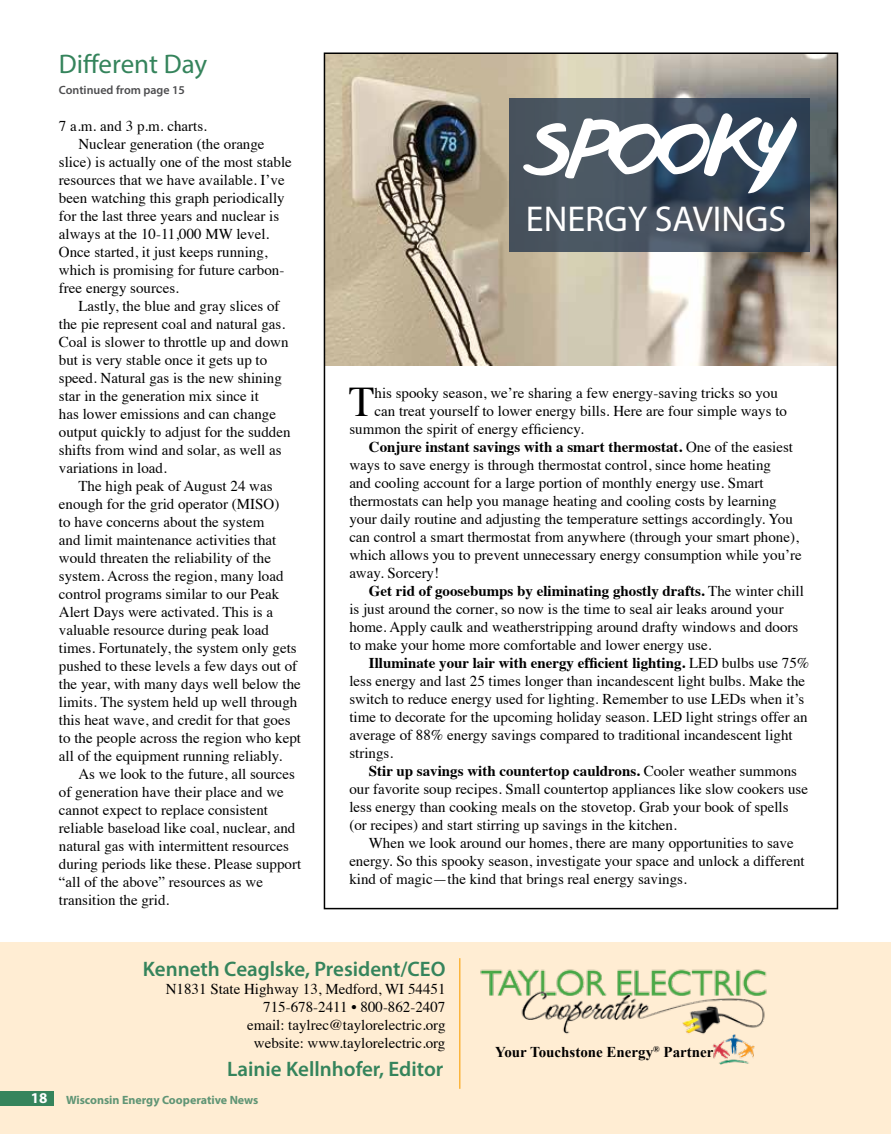
<style>
.page{position:relative;width:891px;height:1134px;background:#fff}
.page>*{position:absolute;margin:0;border:0;box-sizing:border-box;transform-origin:0 0}
.t1{font:69px "anothershabby";letter-spacing:-.02em;color:#fff}
.t2{font:42.15px "Times";color:#000}
.t3{font:36px "Myriad Pro";color:#fff}
.t4{font:27px "Myriad Pro";color:#35845c}
.t5{font:600 21px "Myriad Pro";color:#35845c}
.t6{font:15px/18px "Times";color:#000;text-align:right}
.t7{font:700 15px "Times";color:#000}
.t8{font:700 15px "Times New Roman";color:#000}
.t9{font:700 12px "Myriad Pro";color:#609575}
.t10{font:600 12px "Myriad Pro";color:#4d4d4f}
.s1{font-weight:400}
.s2{font-size:15px;color:#fff}
</style>
<div class="page">
<img style="left:327px;top:55px;width:508px;height:310px">
<svg style="left:509px;top:98px;width:300px;height:154px;background:#3f4e5d"></svg>
<div style="left:0;top:943px;width:891px;height:191px;background:#ffedd3"></div>
<hr style="left:459px;top:958px;width:2px;height:131px;background:#fcb53d">
<img style="left:713px;top:1056px;width:41px;height:9px">
<img style="left:480px;top:969px;width:287px;height:87px">
<div style="left:0;top:1091px;width:54px;height:14px;background:#35845c"></div>
<h3 class="t4" style="left:59px;top:47px;width:150px">Different Day</h3>
<p class="t10" style="left:59px;top:82px;width:128px">Continued from page 15</p>
<p class="t6" style="left:59px;top:116px;width:150px">7 a.m. and 3 p.m. charts.</p>
<p class="t6" style="left:78px;top:134px;width:188px">Nuclear generation (the orange</p>
<p class="t6" style="left:59px;top:152px;width:234px">slice) is actually one of the most stable</p>
<p class="t6" style="left:59px;top:170px;width:227px">resources that we have available. I’ve</p>
<p class="t6" style="left:59px;top:188px;width:227px">been watching this graph periodically</p>
<p class="t6" style="left:59px;top:206px;width:222px">for the last three years and nuclear is</p>
<p class="t6" style="left:59px;top:224px;width:212px">always at the 10-11,000 MW level.</p>
<p class="t6" style="left:59px;top:242px;width:210px">Once started, it just keeps running,</p>
<p class="t6" style="left:59px;top:260px;width:227px">which is promising for future carbon-</p>
<p class="t6" style="left:59px;top:278px;width:122px">free energy sources.</p>
<p class="t6" style="left:78px;top:296px;width:203px">Lastly, the blue and gray slices of</p>
<p class="t6" style="left:59px;top:314px;width:228px">the pie represent coal and natural gas.</p>
<p class="t6" style="left:59px;top:332px;width:231px">Coal is slower to throttle up and down</p>
<p class="t6" style="left:59px;top:350px;width:210px">but is very stable once it gets up to</p>
<p class="t6" style="left:59px;top:368px;width:224px">speed. Natural gas is the new shining</p>
<p class="t6" style="left:59px;top:386px;width:201px">star in the generation mix since it</p>
<p class="t6" style="left:59px;top:404px;width:219px">has lower emissions and can change</p>
<p class="t6" style="left:59px;top:422px;width:233px">output quickly to adjust for the sudden</p>
<p class="t6" style="left:59px;top:440px;width:224px">shifts from wind and solar, as well as</p>
<p class="t6" style="left:59px;top:458px;width:109px">variations in load.</p>
<p class="t6" style="left:78px;top:476px;width:196px">The high peak of August 24 was</p>
<p class="t6" style="left:59px;top:494px;width:222px">enough for the grid operator (MISO)</p>
<p class="t6" style="left:59px;top:512px;width:207px">to have concerns about the system</p>
<p class="t6" style="left:59px;top:530px;width:219px">and limit maintenance activities that</p>
<p class="t6" style="left:59px;top:548px;width:214px">would threaten the reliability of the</p>
<p class="t6" style="left:59px;top:566px;width:226px">system. Across the region, many load</p>
<p class="t6" style="left:59px;top:584px;width:222px">control programs similar to our Peak</p>
<p class="t6" style="left:59px;top:602px;width:216px">Alert Days were activated. This is a</p>
<p class="t6" style="left:59px;top:620px;width:211px">valuable resource during peak load</p>
<p class="t6" style="left:59px;top:638px;width:239px">times. Fortunately, the system only gets</p>
<p class="t6" style="left:59px;top:656px;width:240px">pushed to these levels a few days out of</p>
<p class="t6" style="left:59px;top:674px;width:243px">the year, with many days well below the</p>
<p class="t6" style="left:59px;top:692px;width:240px">limits. The system held up well through</p>
<p class="t6" style="left:59px;top:710px;width:233px">this heat wave, and credit for that goes</p>
<p class="t6" style="left:59px;top:728px;width:244px">to the people across the region who kept</p>
<p class="t6" style="left:59px;top:746px;width:225px">all of the equipment running reliably.</p>
<p class="t6" style="left:78px;top:764px;width:218px">As we look to the future, all sources</p>
<p class="t6" style="left:59px;top:782px;width:226px">of generation have their place and we</p>
<p class="t6" style="left:59px;top:800px;width:211px">cannot expect to replace consistent</p>
<p class="t6" style="left:59px;top:818px;width:238px">reliable baseload like coal, nuclear, and</p>
<p class="t6" style="left:59px;top:836px;width:231px">natural gas with intermittent resources</p>
<p class="t6" style="left:59px;top:854px;width:244px">during periods like these. Please support</p>
<p class="t6" style="left:59px;top:872px;width:206px">“all of the above” resources as we</p>
<p class="t6" style="left:59px;top:890px;width:112px">transition the grid.</p>
<h1 class="t1" style="left:526px;top:110px;width:265px">SPOOKY</h1>
<h3 class="t3" style="left:526px;top:196px;width:262px">ENERGY SAVINGS</h3>
<h2 class="t2" style="left:349px;top:362px;width:27px">T</h2>
<p class="t6" style="left:375px;top:382px;width:405px">his spooky season, we’re sharing a few energy-saving tricks so you</p>
<p class="t6" style="left:375px;top:400px;width:414px">can treat yourself to lower energy bills. Here are four simple ways to</p>
<p class="t6" style="left:349px;top:418px;width:236px">summon the spirit of energy efficiency.</p>
<p class="t7" style="left:369px;top:432px;width:426px">Conjure instant savings with a smart thermostat. <span class="s1">One of the easiest</span></p>
<p class="t6" style="left:349px;top:454px;width:423px">ways to save energy is through thermostat control, since home heating</p>
<p class="t6" style="left:349px;top:472px;width:416px">and cooling account for a large portion of monthly energy use. Smart</p>
<p class="t6" style="left:349px;top:490px;width:429px">thermostats can help you manage heating and cooling costs by learning</p>
<p class="t6" style="left:349px;top:508px;width:445px">your daily routine and adjusting the temperature settings accordingly. You</p>
<p class="t6" style="left:349px;top:526px;width:451px">can control a smart thermostat from anywhere (through your smart phone),</p>
<p class="t6" style="left:349px;top:544px;width:454px">which allows you to prevent unnecessary energy consumption while you’re</p>
<p class="t6" style="left:349px;top:562px;width:91px">away. Sorcery!</p>
<p class="t7" style="left:369px;top:576px;width:437px">Get rid of goosebumps by eliminating ghostly drafts. <span class="s1">The winter chill</span></p>
<p class="t6" style="left:349px;top:598px;width:436px">is just around the corner, so now is the time to seal air leaks around your</p>
<p class="t6" style="left:349px;top:616px;width:451px">home. Apply caulk and weatherstripping around drafty windows and doors</p>
<p class="t6" style="left:349px;top:634px;width:364px">to make your home more comfortable and lower energy use.</p>
<p class="t7" style="left:369px;top:648px;width:442px">Illuminate your lair with energy efficient lighting. <span class="s1">LED bulbs use 75%</span></p>
<p class="t6" style="left:349px;top:670px;width:457px">less energy and last 25 times longer than incandescent light bulbs. Make the</p>
<p class="t6" style="left:349px;top:688px;width:457px">switch to reduce energy used for lighting. Remember to use LEDs when it’s</p>
<p class="t6" style="left:349px;top:706px;width:460px">time to decorate for the upcoming holiday season. LED light strings offer an</p>
<p class="t6" style="left:349px;top:724px;width:445px">average of 88% energy savings compared to traditional incandescent light</p>
<p class="t6" style="left:349px;top:742px;width:45px">strings.</p>
<p class="t7" style="left:369px;top:756px;width:430px">Stir up savings with countertop cauldrons. <span class="s1">Cooler weather summons</span></p>
<p class="t6" style="left:349px;top:778px;width:460px">our favorite soup recipes. Small countertop appliances like slow cookers use</p>
<p class="t6" style="left:349px;top:796px;width:441px">less energy than cooking meals on the stovetop. Grab your book of spells</p>
<p class="t6" style="left:349px;top:814px;width:329px">(or recipes) and start stirring up savings in the kitchen.</p>
<p class="t6" style="left:369px;top:832px;width:426px">When we look around our homes, there are many opportunities to save</p>
<p class="t6" style="left:349px;top:850px;width:457px">energy. So this spooky season, investigate your space and unlock a different</p>
<p class="t6" style="left:349px;top:868px;width:339px">kind of magic—the kind that brings real energy savings.</p>
<h3 class="t5" style="left:143px;top:956px;width:304px">Kenneth Ceaglske, President/CEO</h3>
<p class="t6" style="left:166px;top:979px;width:281px">N1831 State Highway 13, Medford, WI 54451<br>715-678-2411 • 800-862-2407<br>email: taylrec@taylorelectric.org<br>website: www.taylorelectric.org</p>
<h3 class="t5" style="left:227px;top:1055px;width:218px">Lainie Kellnhofer, Editor</h3>
<p class="t9" style="left:31px;top:1092px;width:229px"><span class="s2">18</span> Wisconsin Energy Cooperative News</p>
<p class="t8" style="left:495px;top:1042px;width:220px">Your Touchstone Energy<sup>®</sup> Partner</p>
</div>
